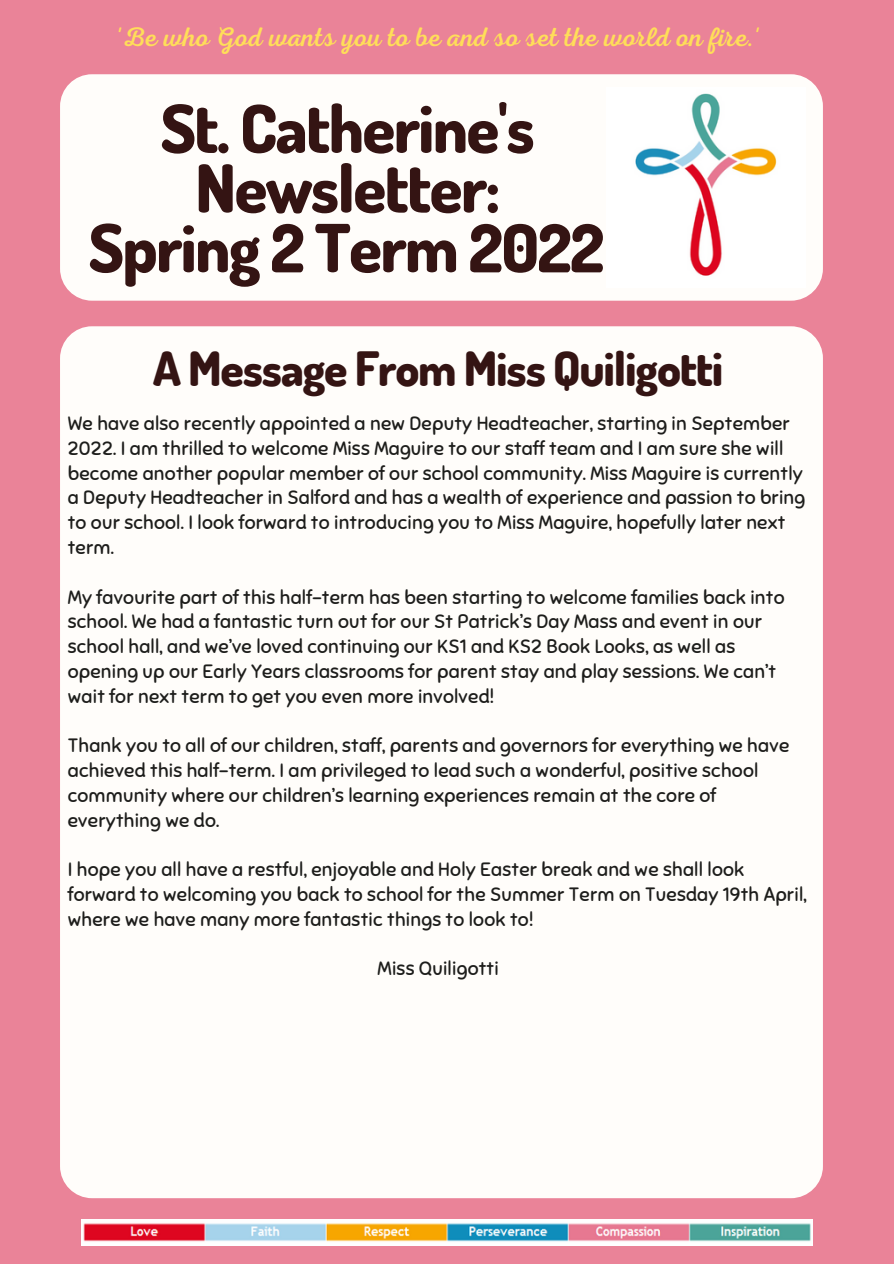
<style>
.page{position:relative;width:894px;height:1264px;background:#fff}
.page>*{position:absolute;margin:0;border:0;box-sizing:border-box;transform-origin:0 0}
.t1{font:800 66.3px/59.7px "Dosis";letter-spacing:-.025em;color:#341413;text-align:center}
.t2{font:800 47.25px "Dosis";letter-spacing:-.025em;color:#341413}
.t3{font:27px "Nexa Script";color:#ffde59}
.t4{font:19.35px/24.8px "Sniglet";letter-spacing:.01em;color:#1d1d1b}
</style>
<div class="page">
<div style="left:0;top:0;width:893px;height:1263px;background:#ea8398"></div>
<div style="left:60px;top:74px;width:762px;height:227px;background:#fffdfa;border-radius:32px"></div>
<div style="left:60px;top:326px;width:762px;height:872px;background:#fffdfa;border-radius:32px"></div>
<img style="left:635px;top:93px;width:142px;height:183px">
<img style="left:82px;top:1219px;width:730px;height:26px">
<p class="t3" style="left:116px;top:21px;width:645px">'Be who God wants you to be and so set the world on fire.'</p>
<p class="t1" style="left:160px;top:97px;width:375px">St. Catherine's<br>Newsletter:</p>
<p class="t1" style="left:89px;top:216px;width:517px">Spring 2 Term 2022</p>
<p class="t2" style="left:153px;top:338px;width:571px">A Message From Miss Quiligotti</p>
<p class="t4" style="left:68px;top:411px;width:738px">We have also recently appointed a new Deputy Headteacher, starting in September 2022. I am thrilled to welcome Miss Maguire to our staff team and I am sure she will become another popular member of our school community. Miss Maguire is currently a Deputy Headteacher in Salford and has a wealth of experience and passion to bring to our school. I look forward to introducing you to Miss Maguire, hopefully later next term.</p>
<p class="t4" style="left:68px;top:584px;width:718px">My favourite part of this half-term has been starting to welcome families back into school. We had a fantastic turn out for our St Patrick’s Day Mass and event in our school hall, and we’ve loved continuing our KS1 and KS2 Book Looks, as well as opening up our Early Years classrooms for parent stay and play sessions. We can’t wait for next term to get you even more involved!</p>
<p class="t4" style="left:68px;top:733px;width:722px">Thank you to all of our children, staff, parents and governors for everything we have achieved this half-term. I am privileged to lead such a wonderful, positive school community where our children’s learning experiences remain at the core of everything we do.</p>
<p class="t4" style="left:68px;top:857px;width:740px">I hope you all have a restful, enjoyable and Holy Easter break and we shall look forward to welcoming you back to school for the Summer Term on Tuesday 19th April, where we have many more fantastic things to look to!</p>
<p class="t4" style="left:377px;top:956px;width:123px">Miss Quiligotti</p>
</div>
